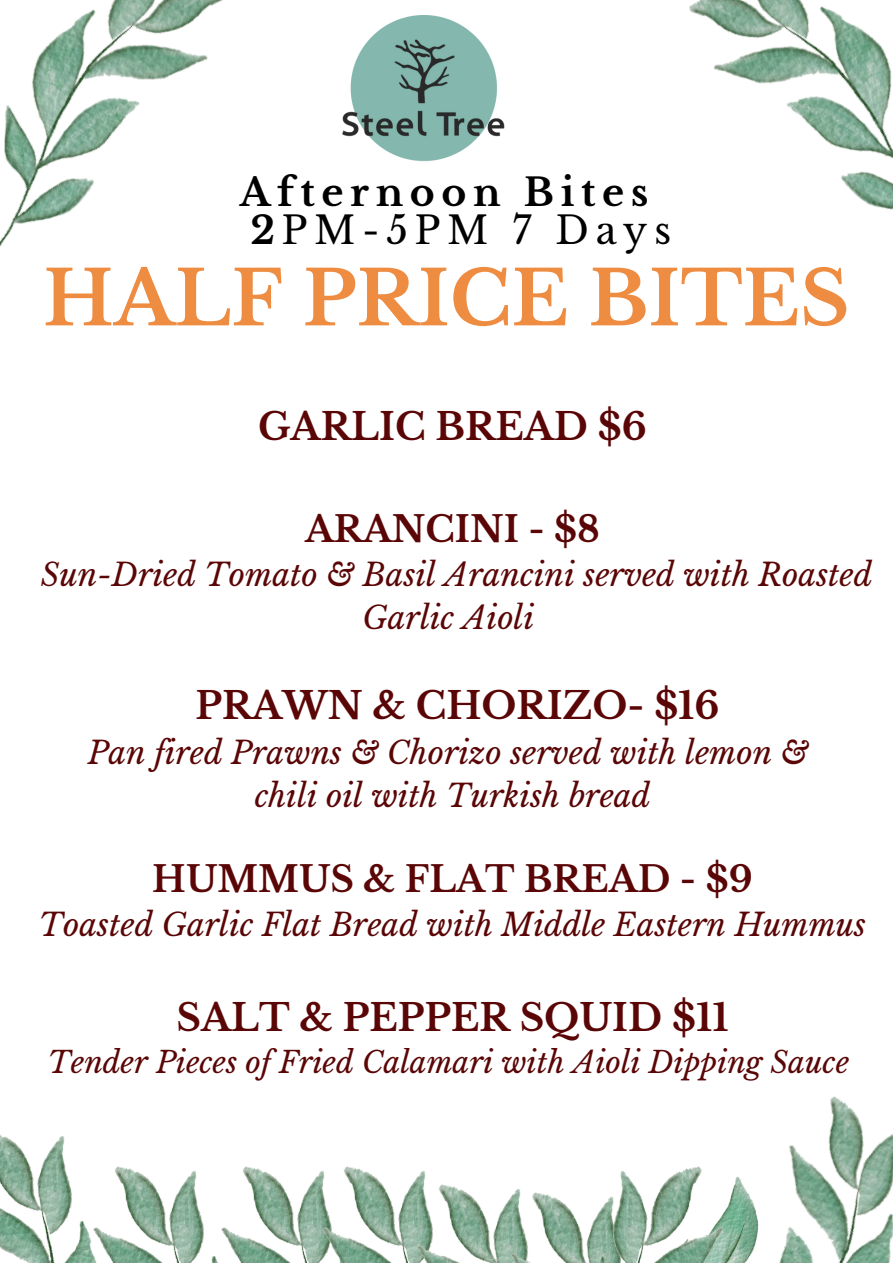
<style>
.page{position:relative;width:893px;height:1264px;background:#fff}
.page>*{position:absolute;margin:0;border:0;box-sizing:border-box;transform-origin:0 0}
.t1{font:700 75px "Libre Baskerville";color:#ee8c42}
.t2{font:700 37.95px "Libre Baskerville";letter-spacing:.175em;color:#000}
.t3{font:37.95px "Libre Baskerville";letter-spacing:.175em;color:#000}
.t4{font:700 37.2px "Libre Baskerville";color:#5b0606}
.t5{font:700 35.7px "Libre Baskerville";color:#5b0606}
.t6{font:italic 31.2px/42.8px "Libre Baskerville";color:#5b0606;text-align:center}
.t7{font:italic 29.7px "Libre Baskerville";color:#5b0606}
.s1{font-weight:700}
</style>
<div class="page">
<img style="left:0;top:1134px;width:65px;height:13px">
<img style="left:789px;top:1096px;width:103px;height:166px">
<img style="left:689px;top:0;width:203px;height:210px">
<img style="left:0;top:0;width:223px;height:247px">
<img style="left:0;top:1147px;width:77px;height:115px">
<img style="left:77px;top:1166px;width:101px;height:96px">
<img style="left:178px;top:1166px;width:95px;height:96px">
<img style="left:273px;top:1166px;width:152px;height:96px">
<img style="left:366px;top:1173px;width:191px;height:89px">
<img style="left:557px;top:1147px;width:310px;height:115px">
<img style="left:342px;top:15px;width:163px;height:147px">
<p class="t2" style="left:240px;top:170px;width:410px">Afternoon Bites</p>
<p class="t3" style="left:250px;top:207px;width:422px"><span class="s1">2</span>PM-5PM 7 Days</p>
<p class="t1" style="left:43px;top:252px;width:808px">HALF PRICE BITES</p>
<p class="t4" style="left:258px;top:404px;width:390px">GARLIC BREAD $6</p>
<p class="t5" style="left:305px;top:508px;width:296px">ARANCINI - $8</p>
<p class="t6" style="left:41px;top:554px;width:833px">Sun-Dried Tomato &amp; Basil Arancini served with Roasted<br>Garlic Aioli</p>
<p class="t4" style="left:195px;top:683px;width:525px">PRAWN &amp; CHORIZO- $16</p>
<p class="t6" style="left:88px;top:731px;width:722px">Pan fired Prawns &amp; Chorizo served with lemon &amp;</p>
<p class="t6" style="left:255px;top:774px;width:397px">chili oil with Turkish bread</p>
<p class="t5" style="left:152px;top:857px;width:602px">HUMMUS &amp; FLAT BREAD - $9</p>
<p class="t6" style="left:39px;top:903px;width:828px">Toasted Garlic Flat Bread with Middle Eastern Hummus</p>
<p class="t4" style="left:176px;top:994px;width:553px">SALT &amp; PEPPER SQUID $11</p>
<p class="t7" style="left:48px;top:1044px;width:803px">Tender Pieces of Fried Calamari with Aioli Dipping Sauce</p>
</div>
